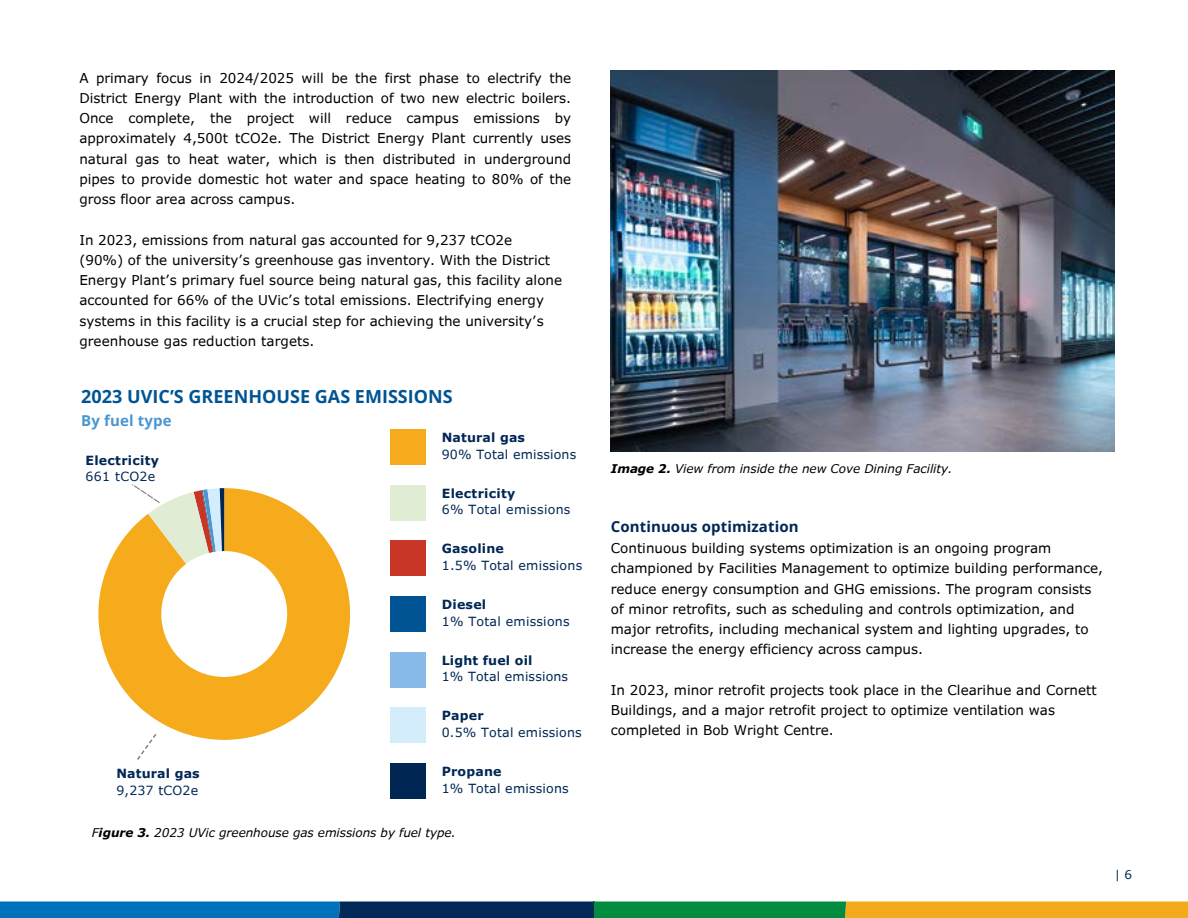
<style>
.page{position:relative;width:1188px;height:918px;background:#fff}
.page>*{position:absolute;margin:0;border:0;box-sizing:border-box;transform-origin:0 0}
.t1{font:700 18px "Open Sans";color:#005493}
.t2{font:700 15px "Open Sans";letter-spacing:.005em;color:#002754}
.t3{font:700 15px "Open Sans";letter-spacing:.01em;color:#4a96d1}
.t4{font:13.5px/20.2px "Verdana Pro";color:#000}
.t5{font:12.6px/16.8px "Verdana Pro";letter-spacing:.015em;color:#002754}
.t6{font:700 12.6px/16.8px "Verdana Pro";letter-spacing:.025em;color:#002754}
.t7{font:italic 12px "Verdana Pro";letter-spacing:-.005em;color:#000}
.t8{font:12px "Verdana Pro";color:#002754}
.s1{font-weight:400}
.s2{font-weight:700}
</style>
<div class="page">
<svg style="left:98px;top:495px;width:252px;height:245px;fill:#f5ab1c"></svg>
<svg style="left:137px;top:734px;width:19px;height:26px"></svg>
<div style="left:390px;top:485px;width:36px;height:35px;background:#e0edd4"></div>
<div style="left:390px;top:596px;width:36px;height:36px;background:#005494"></div>
<div style="left:390px;top:652px;width:36px;height:36px;background:#87bae6"></div>
<div style="left:390px;top:708px;width:36px;height:35px;background:#d4edfc"></div>
<div style="left:391px;top:540px;width:35px;height:36px;background:#c73626"></div>
<div style="left:391px;top:763px;width:35px;height:36px;background:#002654"></div>
<div style="left:391px;top:429px;width:35px;height:36px;background:#f5ab1c"></div>
<img style="left:611px;top:70px;width:504px;height:381px">
<svg style="left:0;top:902px;width:1188px;height:16px"></svg>
<svg style="left:132px;top:484px;width:133px;height:80px"></svg>
<h3 class="t4" style="left:79px;top:67px;width:493px;text-align:justify">A primary focus in 2024/2025 will be the first phase to electrify the District Energy Plant with the introduction of two new electric boilers.<br>Once complete, the project will reduce campus emissions by approximately 4,500t tCO2e. The District Energy Plant currently uses natural gas to heat water, which is then distributed in underground pipes to provide domestic hot water and space heating to 80% of the gross floor area across campus.</h3>
<h1 class="t4" style="left:79px;top:229px;width:484px">In 2023, emissions from natural gas accounted for 9,237 tCO2e<br>(90%) of the university’s greenhouse gas inventory. With the District Energy Plant’s primary fuel source being natural gas, this facility alone accounted for 66% of the UVic’s total emissions. Electrifying energy</h1>
<h2 class="t4" style="left:79px;top:310px;width:466px">systems in this facility is a crucial step for achieving the university’s greenhouse gas reduction targets.</h2>
<h3 class="t1" style="left:81px;top:384px;width:373px">2023 UVIC’S GREENHOUSE GAS EMISSIONS</h3>
<h3 class="t3" style="left:81px;top:410px;width:92px">By fuel type</h3>
<h3 class="t6" style="left:85px;top:451px;width:75px">Electricity<br><span class="s1">661 tCO2e</span></h3>
<h3 class="t6" style="left:116px;top:765px;width:85px">Natural gas<br><span class="s1">9,237 tCO2e</span></h3>
<p class="t5" style="left:442px;top:428px;width:136px"><span class="s2">Natural gas<br></span>90% Total emissions</p>
<h3 class="t5" style="left:442px;top:484px;width:130px"><span class="s2">Electricity<br></span>6% Total emissions</h3>
<p class="t5" style="left:442px;top:540px;width:142px"><span class="s2">Gasoline<br></span>1.5% Total emissions</p>
<h3 class="t5" style="left:442px;top:596px;width:129px"><span class="s2">Diesel<br></span>1% Total emissions</h3>
<h3 class="t5" style="left:442px;top:651px;width:128px"><span class="s2">Light fuel oil<br></span>1% Total emissions</h3>
<p class="t5" style="left:442px;top:707px;width:141px"><span class="s2">Paper<br></span>0.5% Total emissions</p>
<h3 class="t5" style="left:442px;top:763px;width:129px"><span class="s2">Propane<br></span>1% Total emissions</h3>
<h3 class="t7" style="left:92px;top:825px;width:366px">F<span class="s2">igure 3.</span> 2023 UVic greenhouse gas emissions by fuel type.</h3>
<h3 class="t7" style="left:611px;top:461px;width:343px"><span class="s2">Image 2.</span> View from inside the new Cove Dining Facility.</h3>
<h2 class="t2" style="left:611px;top:516px;width:189px">Continuous optimization</h2>
<p class="t4" style="left:611px;top:538px;width:494px">Continuous building systems optimization is an ongoing program championed by Facilities Management to optimize building performance, reduce energy consumption and GHG emissions. The program consists of minor retrofits, such as scheduling and controls optimization, and major retrofits, including mechanical system and lighting upgrades, to increase the energy efficiency across campus.</p>
<p class="t4" style="left:611px;top:679px;width:487px">In 2023, minor retrofit projects took place in the Clearihue and Cornett<br>Buildings, and a major retrofit project to optimize ventilation was completed in Bob Wright Centre.</p>
<h3 class="t8" style="left:1115px;top:867px;width:19px">| 6</h3>
</div>
